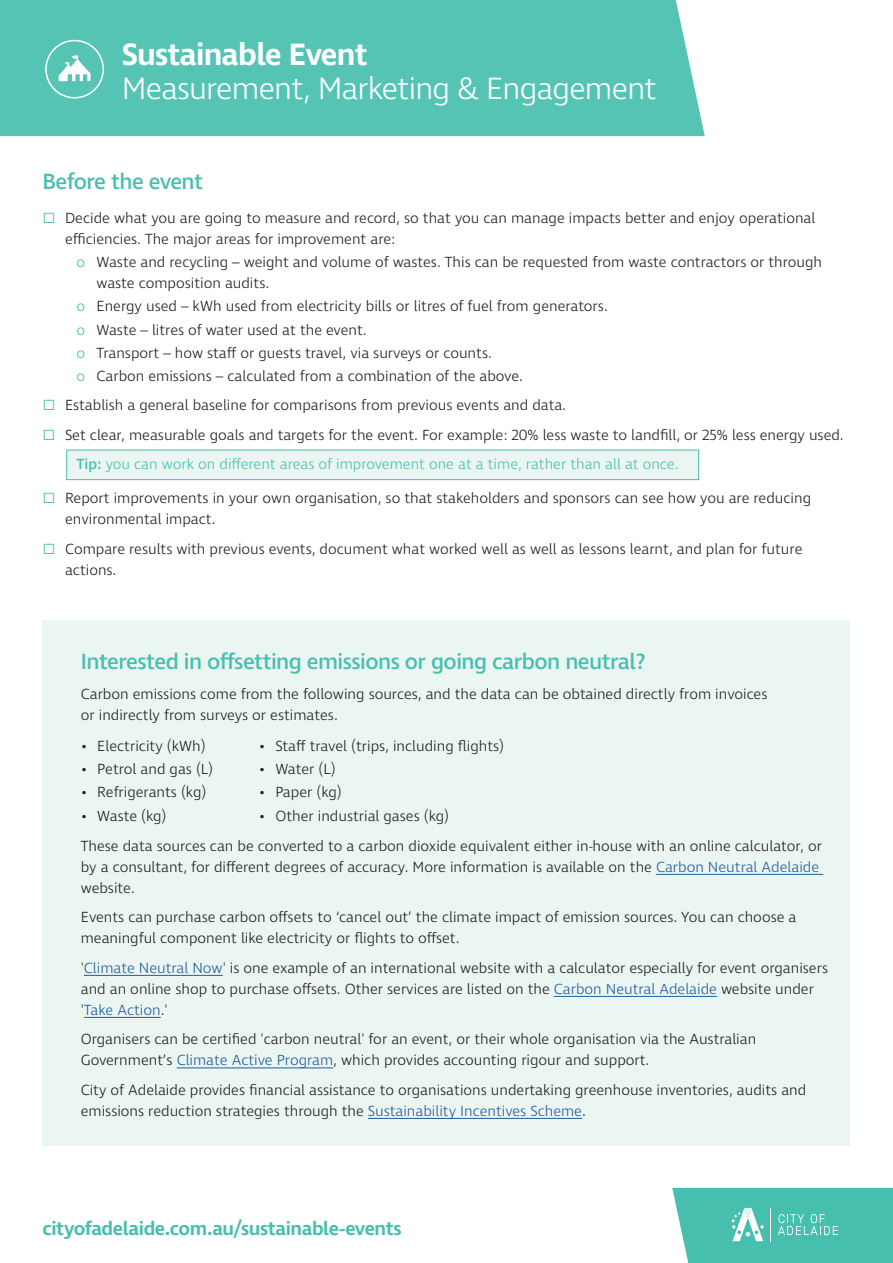
<style>
.page{position:relative;width:893px;height:1263px;background:#fff}
.page>*{position:absolute;margin:0;border:0;box-sizing:border-box;transform-origin:0 0}
.t1{font:300 31.5px "Ingra";letter-spacing:-.025em;color:#fff}
.t2{font:600 31.5px "Ingra";letter-spacing:-.025em;color:#fff}
.t3{font:500 22.5px "Ingra";letter-spacing:-.025em;color:#47bfaf}
.t4{font:600 19.5px "Ingra";letter-spacing:-.02em;color:#47bfaf}
.t5{font:300 15px/21px "Ingra";color:#231f20}
.s1{color:#47bfaf}
.s2{font-weight:500;color:#47bfaf}
.s3{color:#215e9e}
</style>
<div class="page">
<div style="left:66px;top:450px;width:633px;height:30px;background:#ebf6f3;border:1px solid #47bfaf"></div>
<div style="left:0;top:0;width:705px;height:136px;background:#56c4b5"></div>
<svg style="left:45px;top:40px;width:59px;height:59px;background:#76cfc3"></svg>
<div style="left:43px;top:621px;width:807px;height:525px;background:#ebf6f3"></div>
<hr style="left:656px;top:874px;width:167px;height:1px;background:#215e9e">
<hr style="left:84px;top:975px;width:139px;height:1px;background:#215e9e">
<hr style="left:554px;top:996px;width:163px;height:1px;background:#215e9e">
<hr style="left:84px;top:1017px;width:77px;height:1px;background:#215e9e">
<hr style="left:177px;top:1067px;width:156px;height:1px;background:#215e9e">
<hr style="left:368px;top:1118px;width:214px;height:1px;background:#215e9e">
<svg style="left:672px;top:1188px;width:221px;height:75px;background:#55c4b5"></svg>
<h1 class="t2" style="left:122px;top:34px;width:247px">Sustainable Event</h1>
<h1 class="t1" style="left:122px;top:69px;width:536px">Measurement, Marketing &amp; Engagement</h1>
<h2 class="t3" style="left:43px;top:168px;width:162px">Before the event</h2>
<p class="t5" style="left:65px;top:208px;width:752px;text-indent:-22px"><span class="s1">□</span> Decide what you are going to measure and record, so that you can manage impacts better and enjoy operational efficiencies. The major areas for improvement are:</p>
<p class="t5" style="left:97px;top:252px;width:727px;text-indent:-20px"><span class="s1">o</span> Waste and recycling – weight and volume of wastes. This can be requested from waste contractors or through waste composition audits.</p>
<p class="t5" style="left:77px;top:296px;width:533px;line-height:23.1px"><span class="s1">o</span> Energy used – kWh used from electricity bills or litres of fuel from generators. <span class="s1">o</span> Waste – litres of water used at the event.<br><span class="s1">o</span> Transport – how staff or guests travel, via surveys or counts.<br><span class="s1">o</span> Carbon emissions – calculated from a combination of the above.</p>
<p class="t5" style="left:43px;top:395px;width:525px"><span class="s1">□</span> Establish a general baseline for comparisons from previous events and data.</p>
<p class="t5" style="left:77px;top:421px;width:769px;line-height:29.5px;text-indent:-34px"><span class="s1">□</span> Set clear, measurable goals and targets for the event. For example: 20% less waste to landfill, or 25% less energy used.<br><span class="s2">Tip:</span> <span class="s1">you can work on different areas of improvement one at a time, rather than all at once.</span></p>
<p class="t5" style="left:65px;top:488px;width:748px;text-indent:-23px"><span class="s1">□</span> Report improvements in your own organisation, so that stakeholders and sponsors can see how you are reducing environmental impact.</p>
<p class="t5" style="left:65px;top:539px;width:739px;text-indent:-23px"><span class="s1">□</span> Compare results with previous events, document what worked well as well as lessons learnt, and plan for future actions.</p>
<h2 class="t3" style="left:81px;top:648px;width:566px">Interested in offsetting emissions or going carbon neutral?</h2>
<p class="t5" style="left:81px;top:684px;width:688px">Carbon emissions come from the following sources, and the data can be obtained directly from invoices or indirectly from surveys or estimates.</p>
<p class="t5" style="left:81px;top:736px;width:126px">• Electricity (kWh)</p>
<p class="t5" style="left:81px;top:759px;width:134px">• Petrol and gas (L)</p>
<p class="t5" style="left:81px;top:782px;width:127px">• Refrigerants (kg)</p>
<p class="t5" style="left:81px;top:806px;width:87px">• Waste (kg)</p>
<p class="t5" style="left:259px;top:736px;width:247px">• Staff travel (trips, including flights)</p>
<p class="t5" style="left:259px;top:759px;width:78px">• Water (L)</p>
<p class="t5" style="left:259px;top:783px;width:84px">• Paper (kg)</p>
<p class="t5" style="left:259px;top:806px;width:192px">• Other industrial gases (kg)</p>
<p class="t5" style="left:81px;top:836px;width:743px">These data sources can be converted to a carbon dioxide equivalent either in-house with an online calculator, or by a consultant, for different degrees of accuracy. More information is available on the <span class="s3">Carbon Neutral Adelaide </span>website.</p>
<p class="t5" style="left:81px;top:907px;width:717px">Events can purchase carbon offsets to ‘cancel out’ the climate impact of emission sources. You can choose a meaningful component like electricity or flights to offset.</p>
<p class="t5" style="left:81px;top:958px;width:749px">'<span class="s3">Climate Neutral Now</span>' is one example of an international website with a calculator especially for event organisers and an online shop to purchase offsets. Other services are listed on the <span class="s3">Carbon Neutral Adelaide</span> website under '<span class="s3">Take Action</span>.'</p>
<p class="t5" style="left:81px;top:1029px;width:677px">Organisers can be certified 'carbon neutral' for an event, or their whole organisation via the Australian<br>Government’s <span class="s3">Climate Active Program</span>, which provides accounting rigour and support.</p>
<p class="t5" style="left:81px;top:1080px;width:727px">City of Adelaide provides financial assistance to organisations undertaking greenhouse inventories, audits and emissions reduction strategies through the <span class="s3">Sustainability Incentives Scheme</span>.</p>
<h3 class="t4" style="left:43px;top:1216px;width:360px">cityofadelaide.com.au/sustainable-events</h3>
</div>
